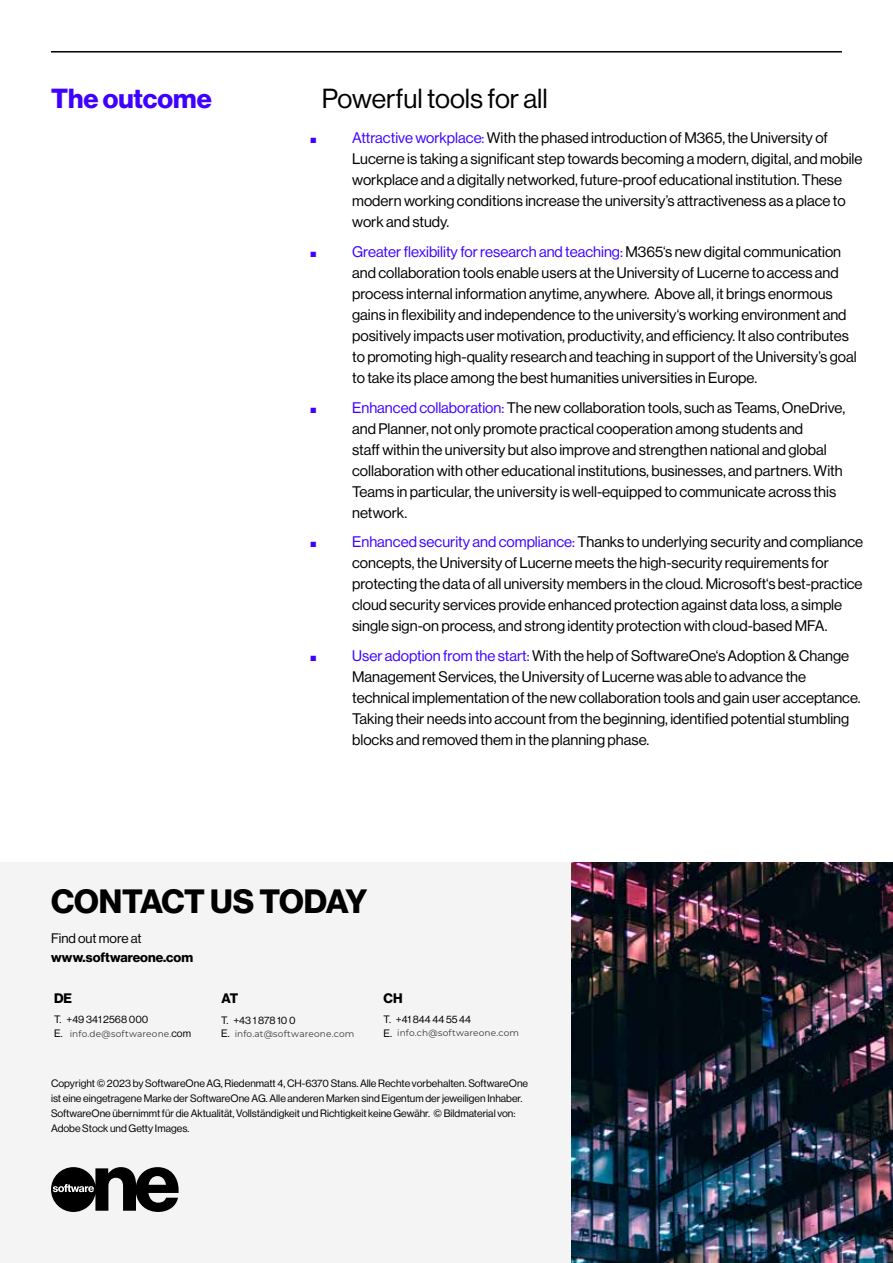
<style>
.page{position:relative;width:893px;height:1263px;background:#fff}
.page>*{position:absolute;margin:0;border:0;box-sizing:border-box;transform-origin:0 0}
.t1{font:500 36px "Haas Grot Disp 65";color:#3e00ff}
.t2{font:700 33px "Haas Grot Disp 75";letter-spacing:-.015em;color:#000}
.t3{font:27px "Haas Grot Disp 55 Roman";color:#000}
.t4{font:700 27px "Haas Grot Disp 75";color:#3e00ff}
.t5{font:15px/21px "Haas Grot Disp 55 Roman";color:#000}
.t6{font:700 13.5px "Haas Grot Disp 75";color:#000}
.t7{font:13.5px "Haas Grot Disp 55 Roman";color:#000}
.t8{font:10.5px/15px "Haas Grot Disp 55 Roman";color:#000}
.t9{font:9px "Montserrat";letter-spacing:.015em;color:#373437}
.s1{color:#3e00ff}
.s2{font-family:"Haas Grot Disp 55 Roman";font-size:10.5px;color:#000}
</style>
<div class="page">
<hr style="left:51px;top:51px;width:791px;height:2px;background:#000">
<div style="left:0;top:862px;width:893px;height:401px;background:#f4f4f4"></div>
<svg style="left:51px;top:1167px;width:128px;height:45px"></svg>
<img style="left:571px;top:862px;width:322px;height:401px">
<h3 class="t4" style="left:51px;top:83px;width:162px">The outcome</h3>
<h3 class="t3" style="left:322px;top:83px;width:228px">Powerful tools for all</h3>
<h1 class="t1" style="left:310px;top:110px;width:9px">.</h1>
<p class="t5" style="left:352px;top:128px;width:512px"><span class="s1">Attractive workplace:</span> With the phased introduction of M365, the University of Lucerne is taking a significant step towards becoming a modern, digital, and mobile workplace and a digitally networked, future-proof educational institution. These modern working conditions increase the university’s attractiveness as a place to work and study.</p>
<h1 class="t1" style="left:310px;top:223px;width:9px">.</h1>
<p class="t5" style="left:352px;top:241px;width:506px"><span class="s1">Greater flexibility for research and teaching:</span> M365‘s new digital communication and collaboration tools enable users at the University of Lucerne to access and process internal information anytime, anywhere. Above all, it brings enormous gains in flexibility and independence to the university‘s working environment and positively impacts user motivation, productivity, and efficiency. It also contributes to promoting high-quality research and teaching in support of the University’s goal to take its place among the best humanities universities in Europe.</p>
<h1 class="t1" style="left:310px;top:379px;width:9px">.</h1>
<p class="t5" style="left:352px;top:397px;width:494px"><span class="s1">Enhanced collaboration:</span> The new collaboration tools, such as Teams, OneDrive, and Planner, not only promote practical cooperation among students and<br>staff within the university but also improve and strengthen national and global collaboration with other educational institutions, businesses, and partners. With Teams in particular, the university is well-equipped to communicate across this network.</p>
<h1 class="t1" style="left:310px;top:513px;width:9px">.</h1>
<p class="t5" style="left:352px;top:531px;width:513px"><span class="s1">Enhanced security and compliance:</span> Thanks to underlying security and compliance concepts, the University of Lucerne meets the high-security requirements for protecting the data of all university members in the cloud. Microsoft‘s best-practice cloud security services provide enhanced protection against data loss, a simple single sign-on process, and strong identity protection with cloud-based MFA.</p>
<h1 class="t1" style="left:310px;top:627px;width:9px">.</h1>
<p class="t5" style="left:352px;top:645px;width:510px"><span class="s1">User adoption from the start:</span> With the help of SoftwareOne‘s Adoption &amp; Change Management Services, the University of Lucerne was able to advance the technical implementation of the new collaboration tools and gain user acceptance.<br>Taking their needs into account from the beginning, identified potential stumbling blocks and removed them in the planning phase.</p>
<h2 class="t2" style="left:51px;top:882px;width:318px">CONTACT US TODAY</h2>
<p class="t7" style="left:51px;top:930px;width:92px">Find out more at</p>
<p class="t6" style="left:51px;top:950px;width:144px">www.softwareone.com</p>
<p class="t6" style="left:54px;top:990px;width:19px">DE</p>
<p class="t6" style="left:222px;top:990px;width:18px">AT</p>
<p class="t6" style="left:384px;top:991px;width:20px">CH</p>
<p class="t8" style="left:54px;top:1012px;width:96px">T. +49 341 2568 000</p>
<p class="t9" style="left:54px;top:1027px;width:138px"><span class="s2">E.</span> info.de@softwareone.<span class="s2">com</span></p>
<p class="t8" style="left:221px;top:1012px;width:76px">T. +43 1 878 10 0</p>
<p class="t9" style="left:221px;top:1028px;width:135px"><span class="s2">E.</span> info.at@softwareone.com</p>
<p class="t8" style="left:384px;top:1012px;width:89px">T. +41 844 44 55 44</p>
<p class="t9" style="left:384px;top:1027px;width:137px"><span class="s2">E.</span> info.ch@softwareone.com</p>
<p class="t8" style="left:51px;top:1075px;width:479px">Copyright © 2023 by SoftwareOne AG, Riedenmatt 4, CH-6370 Stans. Alle Rechte vorbehalten. SoftwareOne ist eine eingetragene Marke der SoftwareOne AG. Alle anderen Marken sind Eigentum der jeweiligen Inhaber.<br>SoftwareOne übernimmt für die Aktualität, Vollständigkeit und Richtigkeit keine Gewähr. © Bildmaterial von:<br>Adobe Stock und Getty Images.</p>
</div>
